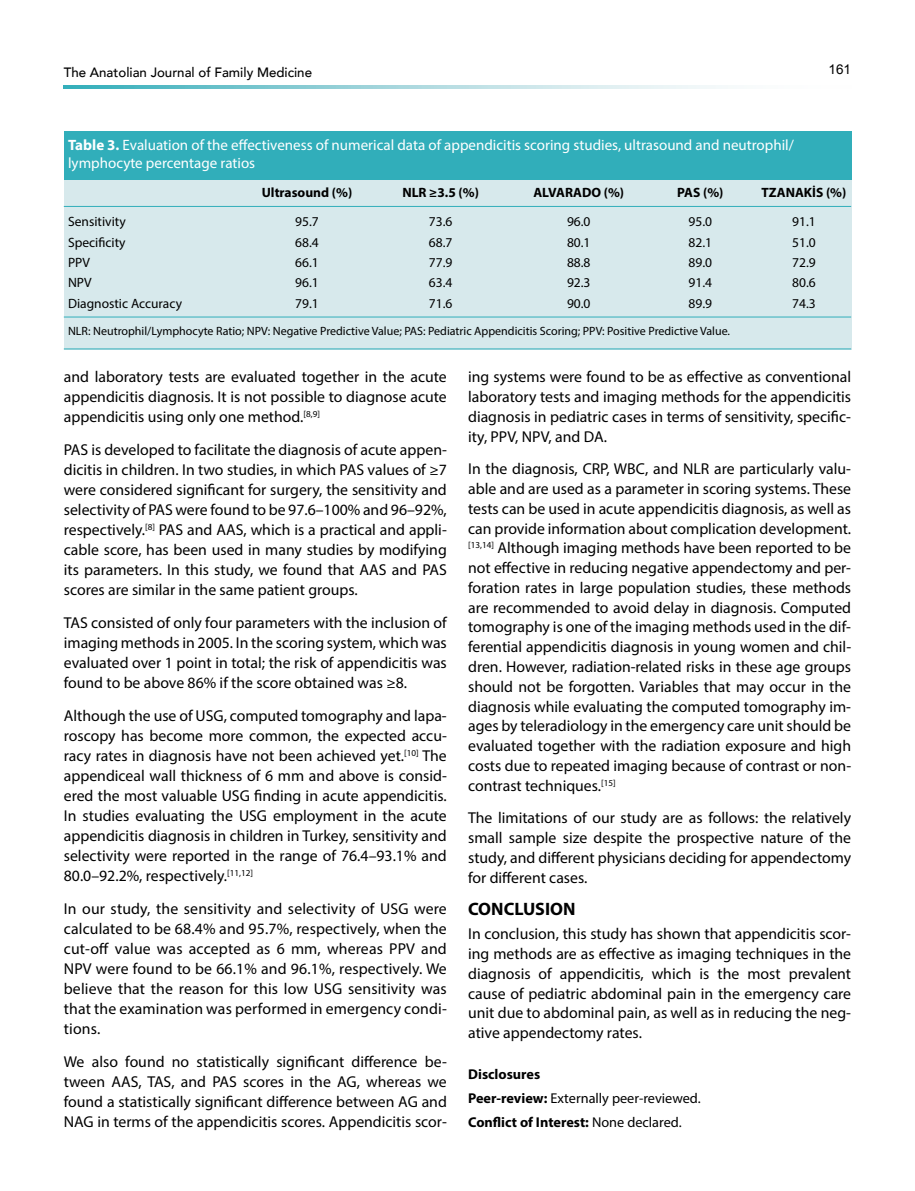
<style>
.page{position:relative;width:915px;height:1191px;background:#fff}
.page>*{position:absolute;margin:0;border:0;box-sizing:border-box;transform-origin:0 0}
.t1{font:700 18px "Myriad Pro";color:#000}
.t2{font:15.75px/20px "Myriad Pro";color:#000;text-align:justify}
.t3{font:15px/18px "Myriad Pro";color:#fff}
.t4{font:700 14.25px/24px "Myriad Pro";color:#000}
.t5{font:13.5px "Myriad Pro";color:#000}
.t6{font:700 13.5px "Myriad Pro";color:#000}
.t7{font:500 13.5px "Avenir";color:#000}
.t8{font:13.5px "Arial";color:#000}
.t9{font:12px "Myriad Pro";color:#000}
.s1{font-weight:700}
.s2{font-weight:400}
</style>
<div class="page">
<svg style="left:64px;top:86px;width:658px;height:3px;background:#9fd5db"></svg>
<div style="left:64px;top:160px;width:786px;height:189px;background:#d7e9ec"></div>
<div style="left:64px;top:131px;width:786px;height:49px;background:#31aeba"></div>
<hr style="left:64px;top:206px;width:786px;height:1px;background:#31aeba">
<hr style="left:64px;top:317px;width:786px;height:1px;background:#31aeba">
<hr style="left:64px;top:348px;width:786px;height:1px;background:#31aeba">
<p class="t7" style="left:64px;top:61px;width:250px">The Anatolian Journal of Family Medicine</p>
<p class="t8" style="left:828px;top:60px;width:24px">161</p>
<p class="t3" style="left:68px;top:136px;width:727px"><span class="s1">Table 3.</span> Evaluation of the effectiveness of numerical data of appendicitis scoring studies, ultrasound and neutrophil/ lymphocyte percentage ratios</p>
<p class="t6" style="left:262px;top:184px;width:92px">Ultrasound (%)</p>
<p class="t6" style="left:402px;top:184px;width:78px">NLR ≥3.5 (%)</p>
<p class="t6" style="left:533px;top:184px;width:92px">ALVARADO (%)</p>
<p class="t6" style="left:677px;top:184px;width:48px">PAS (%)</p>
<p class="t6" style="left:761px;top:184px;width:86px">TZANAKİS (%)</p>
<p class="t5" style="left:68px;top:213px;width:59px">Sensitivity</p>
<p class="t5" style="left:295px;top:213px;width:25px">95.7</p>
<p class="t5" style="left:428px;top:213px;width:25px">73.6</p>
<p class="t5" style="left:566px;top:213px;width:25px">96.0</p>
<p class="t5" style="left:688px;top:213px;width:25px">95.0</p>
<p class="t5" style="left:791px;top:213px;width:25px">91.1</p>
<p class="t5" style="left:68px;top:234px;width:59px">Specificity</p>
<p class="t5" style="left:295px;top:234px;width:25px">68.4</p>
<p class="t5" style="left:428px;top:234px;width:25px">68.7</p>
<p class="t5" style="left:566px;top:234px;width:25px">80.1</p>
<p class="t5" style="left:688px;top:234px;width:25px">82.1</p>
<p class="t5" style="left:791px;top:234px;width:25px">51.0</p>
<p class="t5" style="left:68px;top:254px;width:23px">PPV</p>
<p class="t5" style="left:295px;top:254px;width:25px">66.1</p>
<p class="t5" style="left:428px;top:254px;width:25px">77.9</p>
<p class="t5" style="left:566px;top:254px;width:25px">88.8</p>
<p class="t5" style="left:688px;top:254px;width:25px">89.0</p>
<p class="t5" style="left:791px;top:254px;width:25px">72.9</p>
<p class="t5" style="left:68px;top:275px;width:25px">NPV</p>
<p class="t5" style="left:295px;top:275px;width:25px">96.1</p>
<p class="t5" style="left:428px;top:275px;width:25px">63.4</p>
<p class="t5" style="left:566px;top:275px;width:25px">92.3</p>
<p class="t5" style="left:688px;top:275px;width:25px">91.4</p>
<p class="t5" style="left:791px;top:275px;width:25px">80.6</p>
<p class="t5" style="left:68px;top:295px;width:115px">Diagnostic Accuracy</p>
<p class="t5" style="left:295px;top:295px;width:25px">79.1</p>
<p class="t5" style="left:428px;top:295px;width:25px">71.6</p>
<p class="t5" style="left:566px;top:295px;width:25px">90.0</p>
<p class="t5" style="left:688px;top:295px;width:25px">89.9</p>
<p class="t5" style="left:791px;top:295px;width:25px">74.3</p>
<p class="t9" style="left:68px;top:324px;width:663px">NLR: Neutrophil/Lymphocyte Ratio; NPV: Negative Predictive Value; PAS: Pediatric Appendicitis Scoring; PPV: Positive Predictive Value.</p>
<p class="t2" style="left:64px;top:367px;width:384px">and laboratory tests are evaluated together in the acute appendicitis diagnosis. It is not possible to diagnose acute appendicitis using only one method.<sup>[8,9]</sup></p>
<p class="t2" style="left:64px;top:440px;width:384px">PAS is developed to facilitate the diagnosis of acute appen&shy;dicitis in children. In two studies, in which PAS values of ≥7 were considered significant for surgery, the sensitivity and selectivity of PAS were found to be 97.6–100% and 96–92%, respectively.<sup>[8]</sup> PAS and AAS, which is a practical and appli&shy;cable score, has been used in many studies by modifying its parameters. In this study, we found that AAS and PAS scores are similar in the same patient groups.</p>
<p class="t2" style="left:64px;top:612px;width:384px">TAS consisted of only four parameters with the inclusion of imaging methods in 2005. In the scoring system, which was evaluated over 1 point in total; the risk of appendicitis was found to be above 86% if the score obtained was ≥8.</p>
<p class="t2" style="left:64px;top:705px;width:384px">Although the use of USG, computed tomography and lapa&shy;roscopy has become more common, the expected accu&shy;racy rates in diagnosis have not been achieved yet.<sup>[10]</sup> The appendiceal wall thickness of 6 mm and above is consid&shy;ered the most valuable USG finding in acute appendicitis.<br>In studies evaluating the USG employment in the acute appendicitis diagnosis in children in Turkey, sensitivity and selectivity were reported in the range of 76.4–93.1% and 80.0–92.2%, respectively.<sup>[11,12]</sup></p>
<p class="t2" style="left:64px;top:898px;width:384px">In our study, the sensitivity and selectivity of USG were calculated to be 68.4% and 95.7%, respectively, when the cut-off value was accepted as 6 mm, whereas PPV and NPV were found to be 66.1% and 96.1%, respectively. We believe that the reason for this low USG sensitivity was that the examination was performed in emergency condi&shy;tions.</p>
<p class="t2" style="left:64px;top:1051px;width:384px">We also found no statistically significant difference be&shy;tween AAS, TAS, and PAS scores in the AG, whereas we found a statistically significant difference between AG and NAG in terms of the appendicitis scores. Appendicitis scor-</p>
<p class="t2" style="left:468px;top:367px;width:384px">ing systems were found to be as effective as conventional laboratory tests and imaging methods for the appendicitis diagnosis in pediatric cases in terms of sensitivity, specific&shy;ity, PPV, NPV, and DA.</p>
<p class="t2" style="left:468px;top:459px;width:384px">In the diagnosis, CRP, WBC, and NLR are particularly valu&shy;able and are used as a parameter in scoring systems. These tests can be used in acute appendicitis diagnosis, as well as can provide information about complication development. <sup>[13,14]</sup> Although imaging methods have been reported to be not effective in reducing negative appendectomy and per&shy;foration rates in large population studies, these methods are recommended to avoid delay in diagnosis. Computed tomography is one of the imaging methods used in the dif&shy;ferential appendicitis diagnosis in young women and chil&shy;dren. However, radiation-related risks in these age groups should not be forgotten. Variables that may occur in the diagnosis while evaluating the computed tomography im&shy;ages by teleradiology in the emergency care unit should be evaluated together with the radiation exposure and high costs due to repeated imaging because of contrast or non&shy;contrast techniques.<sup>[15]</sup></p>
<p class="t2" style="left:468px;top:808px;width:384px">The limitations of our study are as follows: the relatively small sample size despite the prospective nature of the study, and different physicians deciding for appendectomy for different cases.</p>
<p class="t1" style="left:468px;top:897px;width:109px">CONCLUSION</p>
<p class="t2" style="left:468px;top:923px;width:384px">In conclusion, this study has shown that appendicitis scor&shy;ing methods are as effective as imaging techniques in the diagnosis of appendicitis, which is the most prevalent cause of pediatric abdominal pain in the emergency care unit due to abdominal pain, as well as in reducing the neg&shy;ative appendectomy rates.</p>
<p class="t4" style="left:468px;top:1061px;width:234px">Disclosures<br>Peer-review: <span class="s2">Externally peer-reviewed.<br></span>Conflict of Interest: <span class="s2">None declared.</span></p>
</div>
